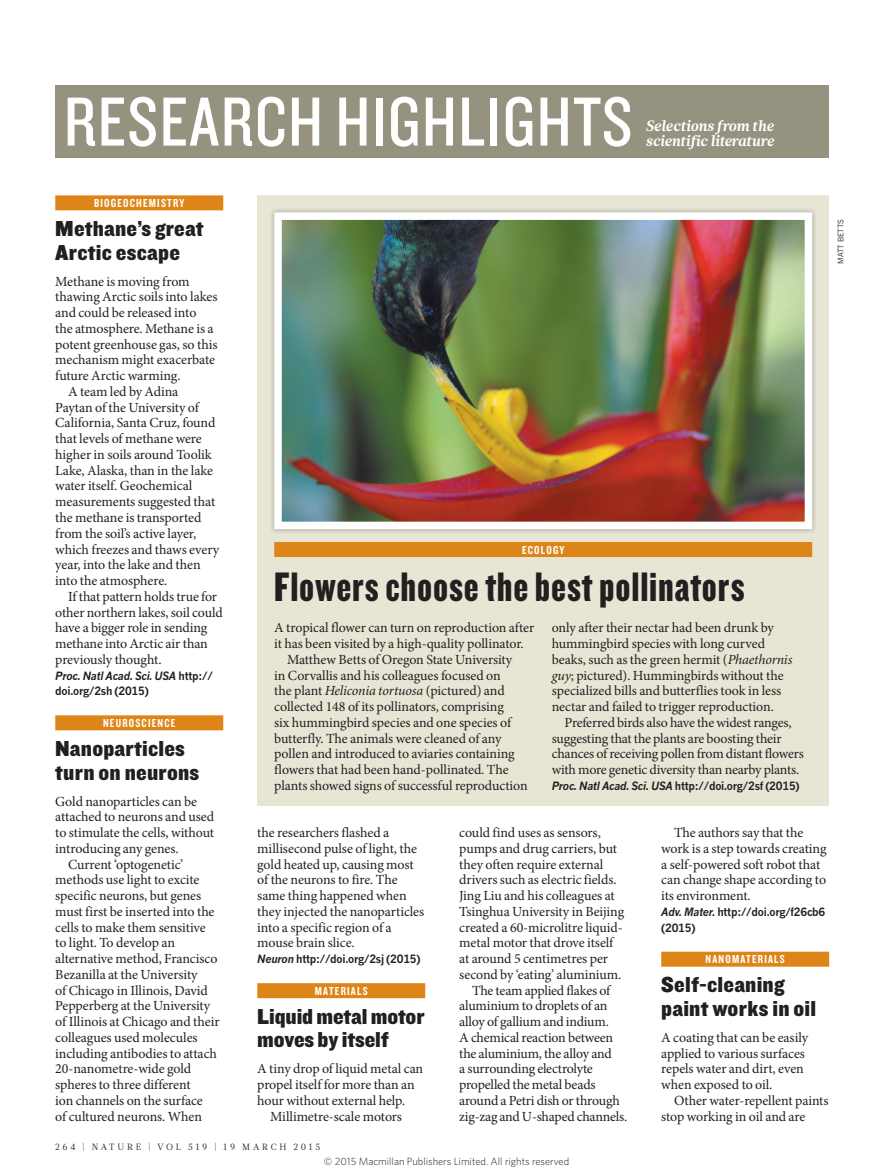
<style>
.page{position:relative;width:893px;height:1174px;background:#fff}
.page>*{position:absolute;margin:0;border:0;box-sizing:border-box;transform-origin:0 0}
.t1{font:72px "Knockout 29 Junior Ltweight";letter-spacing:.02em;color:#fff}
.BRIEFS_BOX_HEAD{font:42.75px "Knockout 69 Full Liteweight";letter-spacing:.02em;color:#231f20}
.RES_HIGH_HEAD_15{font:22.5px/23.7px "Knockout 71 Full Middlewt";letter-spacing:.01em;color:#231f20}
.t2{font:italic 700 15px/15px "Glosa Math";letter-spacing:-.005em;color:#fff}
.BODY_TEXT_R_L_INDENT{font:13.95px/15.8px "Minion Pro";letter-spacing:-.01em;color:#231f20}
.BODY_TEXT_R_L_1ST_PA{font:13.95px/15.8px "Minion Pro";letter-spacing:-.005em;color:#231f20}
.BRIEFS_SUBJECT_STRAP{font:12px "Knockout 49 Liteweight";letter-spacing:.1em;color:#fff}
.BRIEFS_PAPER{font:700 11.25px/15.8px "News Gothic MTOT";letter-spacing:-.02em;color:#231f20;scale:.95 1}
.t3{font:300 10.5px "Whitney";color:#231f20}
.t4{font:9px "Glosa Math";letter-spacing:.3em;color:#231f20}
.PIC_CREDIT{font:7.5px "News Gothic MTOT";color:#231f20}
.s1{font-style:italic}
</style>
<div class="page">
<div style="left:257px;top:195px;width:572px;height:610px;background:#e7e5d4"></div>
<div style="left:269px;top:208px;width:548px;height:326px;background:#d4d2c5"></div>
<img style="left:283px;top:221px;width:520px;height:299px">
<div style="left:274px;top:212px;width:538px;height:317px;border:8px solid #fff"></div>
<div style="left:274px;top:542px;width:538px;height:15px;background:#dd8519"></div>
<div style="left:661px;top:951px;width:168px;height:15px;background:#dd8519"></div>
<div style="left:257px;top:983px;width:168px;height:15px;background:#dd8519"></div>
<div style="left:55px;top:195px;width:168px;height:15px;background:#dd8519"></div>
<div style="left:55px;top:715px;width:168px;height:15px;background:#dd8519"></div>
<div style="left:55px;top:85px;width:774px;height:72px;background:#95937f"></div>
<h1 class="t1" style="left:64px;top:75px;width:570px">RESEARCH HIGHLIGHTS</h1>
<p class="t2" style="left:646px;top:118px;width:130px">Selections from the scientific literature</p>
<p class="BRIEFS_SUBJECT_STRAP" style="left:94px;top:195px;width:92px">BIOGEOCHEMISTRY</p>
<p class="RES_HIGH_HEAD_15" style="left:55px;top:216px;width:150px">Methane’s great<br>Arctic escape</p>
<p class="BODY_TEXT_R_L_1ST_PA" style="left:55px;top:273px;width:164px">Methane is moving from thawing Arctic soils into lakes and could be released into<br>the atmosphere. Methane is a potent greenhouse gas, so this mechanism might exacerbate future Arctic warming.</p>
<p class="BODY_TEXT_R_L_INDENT" style="left:55px;top:384px;width:166px;text-indent:13px">A team led by Adina<br>Paytan of the University of<br>California, Santa Cruz, found that levels of methane were higher in soils around Toolik<br>Lake, Alaska, than in the lake water itself. Geochemical measurements suggested that the methane is transported from the soil’s active layer, which freezes and thaws every year, into the lake and then into the atmosphere.</p>
<p class="BODY_TEXT_R_L_INDENT" style="left:55px;top:588px;width:169px;text-indent:13px">If that pattern holds true for other northern lakes, soil could have a bigger role in sending methane into Arctic air than previously thought.</p>
<p class="BRIEFS_PAPER" style="left:55px;top:667px;width:167px"><span class="s1">Proc. Natl Acad. Sci. USA</span> http:// doi.org/2sh (2015)</p>
<p class="BRIEFS_SUBJECT_STRAP" style="left:103px;top:715px;width:74px">NEUROSCIENCE</p>
<p class="RES_HIGH_HEAD_15" style="left:55px;top:735px;width:146px">Nanoparticles turn on neurons</p>
<p class="BODY_TEXT_R_L_1ST_PA" style="left:55px;top:793px;width:160px">Gold nanoparticles can be attached to neurons and used to stimulate the cells, without introducing any genes.</p>
<p class="BODY_TEXT_R_L_INDENT" style="left:55px;top:856px;width:166px;text-indent:13px">Current ‘optogenetic’ methods use light to excite specific neurons, but genes must first be inserted into the cells to make them sensitive to light. To develop an alternative method, Francisco<br>Bezanilla at the University<br>of Chicago in Illinois, David<br>Pepperberg at the University of Illinois at Chicago and their colleagues used molecules including antibodies to attach<br>20-nanometre-wide gold spheres to three different<br>ion channels on the surface<br>of cultured neurons. When</p>
<p class="BRIEFS_SUBJECT_STRAP" style="left:522px;top:542px;width:44px">ECOLOGY</p>
<p class="BRIEFS_BOX_HEAD" style="left:274px;top:560px;width:472px">Flowers choose the best pollinators</p>
<p class="BODY_TEXT_R_L_1ST_PA" style="left:274px;top:620px;width:261px">A tropical flower can turn on reproduction after it has been visited by a high-quality pollinator.</p>
<p class="BODY_TEXT_R_L_INDENT" style="left:274px;top:651px;width:255px;text-indent:13px">Matthew Betts of Oregon State University<br>in Corvallis and his colleagues focused on<br>the plant <span class="s1">Heliconia tortuosa</span> (pictured) and collected 148 of its pollinators, comprising<br>six hummingbird species and one species of butterfly. The animals were cleaned of any pollen and introduced to aviaries containing flowers that had been hand-pollinated. The plants showed signs of successful reproduction</p>
<p class="BODY_TEXT_R_L_INDENT" style="left:552px;top:620px;width:242px">only after their nectar had been drunk by hummingbird species with long curved beaks, such as the green hermit (<span class="s1">Phaethornis guy</span>; pictured). Hummingbirds without the specialized bills and butterflies took in less nectar and failed to trigger reproduction.</p>
<p class="BODY_TEXT_R_L_INDENT" style="left:552px;top:714px;width:254px;text-indent:13px">Preferred birds also have the widest ranges, suggesting that the plants are boosting their chances of receiving pollen from distant flowers with more genetic diversity than nearby plants.</p>
<p class="BRIEFS_PAPER" style="left:552px;top:777px;width:262px"><span class="s1">Proc. Natl Acad. Sci. USA</span> http://doi.org/2sf (2015)</p>
<p class="BODY_TEXT_R_L_INDENT" style="left:257px;top:825px;width:168px">the researchers flashed a millisecond pulse of light, the gold heated up, causing most of the neurons to fire. The same thing happened when they injected the nanoparticles into a specific region of a mouse brain slice.</p>
<p class="BRIEFS_PAPER" style="left:257px;top:951px;width:173px"><span class="s1">Neuron</span> http://doi.org/2sj (2015)</p>
<p class="BRIEFS_SUBJECT_STRAP" style="left:315px;top:983px;width:54px">MATERIALS</p>
<p class="RES_HIGH_HEAD_15" style="left:257px;top:1003px;width:169px">Liquid metal motor moves by itself</p>
<p class="BODY_TEXT_R_L_1ST_PA" style="left:257px;top:1061px;width:167px">A tiny drop of liquid metal can propel itself for more than an hour without external help.</p>
<p class="BODY_TEXT_R_L_INDENT" style="left:270px;top:1108px;width:134px">Millimetre-scale motors</p>
<p class="BODY_TEXT_R_L_INDENT" style="left:459px;top:825px;width:167px">could find uses as sensors, pumps and drug carriers, but they often require external drivers such as electric fields.<br>Jing Liu and his colleagues at<br>Tsinghua University in Beijing created a 60-microlitre liquid&shy;metal motor that drove itself at around 5 centimetres per second by ‘eating’ aluminium.</p>
<p class="BODY_TEXT_R_L_INDENT" style="left:459px;top:982px;width:169px;text-indent:13px">The team applied flakes of aluminium to droplets of an alloy of gallium and indium.<br>A chemical reaction between the aluminium, the alloy and<br>a surrounding electrolyte propelled the metal beads around a Petri dish or through zig-zag and U-shaped channels.</p>
<p class="BODY_TEXT_R_L_INDENT" style="left:661px;top:825px;width:167px;text-indent:13px">The authors say that the work is a step towards creating a self-powered soft robot that can change shape according to its environment.</p>
<p class="BRIEFS_PAPER" style="left:661px;top:903px;width:174px"><span class="s1">Adv. Mater.</span> http://doi.org/f26cb6 (2015)</p>
<p class="BRIEFS_SUBJECT_STRAP" style="left:706px;top:951px;width:81px">NANOMATERIALS</p>
<p class="RES_HIGH_HEAD_15" style="left:661px;top:972px;width:157px">Self-cleaning paint works in oil</p>
<p class="BODY_TEXT_R_L_1ST_PA" style="left:661px;top:1029px;width:148px">A coating that can be easily applied to various surfaces repels water and dirt, even when exposed to oil.</p>
<p class="BODY_TEXT_R_L_INDENT" style="left:661px;top:1092px;width:169px;text-indent:13px">Other water-repellent paints stop working in oil and are</p>
<p class="t4" style="left:55px;top:1141px;width:266px">264 | NATURE | VOL 519 | 19 MARCH 2015</p>
<p class="t3" style="left:324px;top:1154px;width:247px">© 2015 Macmillan Publishers Limited. All rights reserved</p>
<p class="PIC_CREDIT" style="left:836px;top:264px;width:46px;rotate:-90deg">MATT BETTS</p>
</div>
